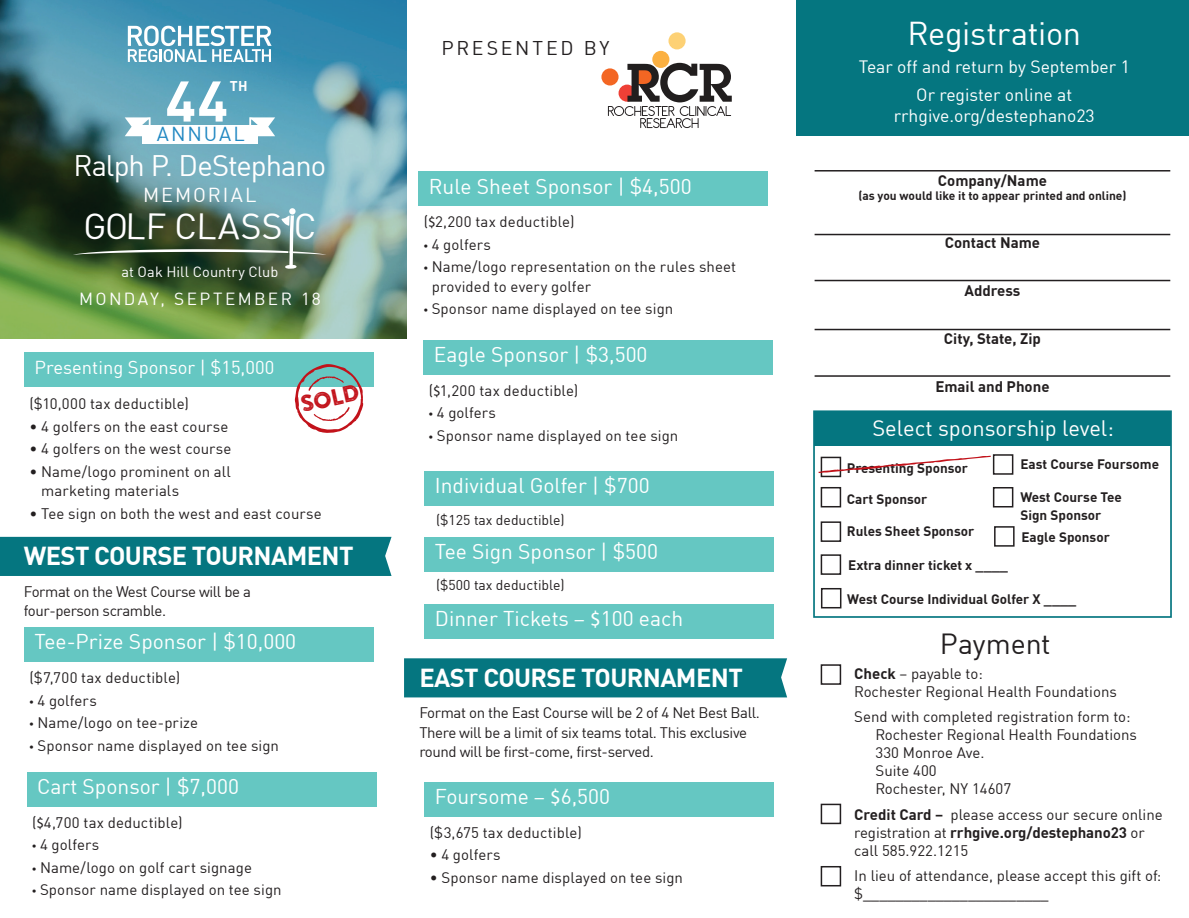
<style>
.page{position:relative;width:1189px;height:918px;background:#fff}
.page>*{position:absolute;margin:0;border:0;box-sizing:border-box;transform-origin:0 0}
.t1{font:700 56.4px "DIN Offc";color:#fff}
.t2{font:35.85px "DIN Offc";color:#fff}
.t3{font:32.4px "DIN Offc";letter-spacing:-.01em;color:#fff}
.t4{font:29.1px "DIN Offc";letter-spacing:-.035em;color:#fff}
.t5{font:28.5px "DIN Offc";letter-spacing:-.005em;color:#231f20}
.t6{font:700 25.5px "DIN Offc";letter-spacing:-.025em;color:#fff}
.t7{font:22.95px "Brandon Printed Two";color:#c2121a}
.t8{font:21.9px "DIN Offc";color:#fff}
.t9{font:21px "DIN Offc";color:#fff}
.t10{font:19.8px "DIN Offc";letter-spacing:.095em;color:#fff}
.t11{font:19.8px "DIN Offc";letter-spacing:.095em;color:#2188c2}
.t12{font:19.5px "DIN Offc";letter-spacing:.14em;color:#231f20}
.t13{font:18.3px "DIN Offc";color:#fff}
.t14{font:17.55px/27.8px "DIN Offc";color:#fff;text-align:center}
.t15{font:17.25px "DIN Offc";letter-spacing:.14em;color:#fff}
.t16{font:15px/18px "DIN Offc";color:#231f20}
.t17{font:15px/19.5px "DIN Offc";letter-spacing:-.025em;color:#231f20}
.t18{font:700 15px "DIN Offc";color:#231f20}
.t19{font:14.55px "DIN Offc";letter-spacing:.005em;color:#fff}
.t20{font:13.95px "DIN Offc";color:#231f20}
.t21{font:700 13.95px "DIN Offc";color:#fff}
.t22{font:700 13.5px/18px "DIN Offc";color:#231f20}
.t23{font:700 12px "DIN Offc";color:#231f20}
.s1{font-family:"Myriad Pro"}
.s2{font-weight:700}
</style>
<div class="page">
<div style="left:796px;top:0;width:392px;height:135px;background:#057680"></div>
<hr style="left:814px;top:375px;width:356px;height:2px;background:#231f20">
<hr style="left:814px;top:234px;width:356px;height:1px;background:#231f20">
<hr style="left:814px;top:280px;width:356px;height:1px;background:#231f20">
<hr style="left:814px;top:329px;width:356px;height:1px;background:#231f20">
<hr style="left:814px;top:170px;width:356px;height:2px;background:#231f20">
<div style="left:0;top:537px;width:391px;height:39px;background:#057680"></div>
<div style="left:820px;top:664px;width:21px;height:21px;border:2px solid #231f20"></div>
<div style="left:814px;top:411px;width:356px;height:34px;background:#057680"></div>
<div style="left:813px;top:410px;width:358px;height:208px;border:2px solid #057680"></div>
<div style="left:820px;top:457px;width:21px;height:20px;border:2px solid #231f20"></div>
<div style="left:821px;top:588px;width:20px;height:20px;border:2px solid #231f20"></div>
<div style="left:994px;top:526px;width:20px;height:21px;border:2px solid #231f20"></div>
<div style="left:992px;top:454px;width:21px;height:21px;border:2px solid #231f20"></div>
<div style="left:820px;top:487px;width:21px;height:20px;border:2px solid #231f20"></div>
<div style="left:820px;top:521px;width:21px;height:21px;border:2px solid #231f20"></div>
<div style="left:820px;top:866px;width:21px;height:20px;border:2px solid #231f20"></div>
<div style="left:820px;top:804px;width:21px;height:20px;border:2px solid #231f20"></div>
<div style="left:24px;top:352px;width:349px;height:35px;background:#65c7c2"></div>
<div style="left:27px;top:772px;width:349px;height:35px;background:#65c7c2"></div>
<div style="left:424px;top:782px;width:349px;height:35px;background:#65c7c2"></div>
<div style="left:418px;top:172px;width:349px;height:34px;background:#65c7c2"></div>
<div style="left:424px;top:340px;width:348px;height:35px;background:#65c7c2"></div>
<div style="left:425px;top:604px;width:348px;height:34px;background:#65c7c2"></div>
<div style="left:425px;top:537px;width:348px;height:35px;background:#65c7c2"></div>
<div style="left:425px;top:471px;width:348px;height:35px;background:#65c7c2"></div>
<div style="left:24px;top:627px;width:349px;height:35px;background:#65c7c2"></div>
<div style="left:404px;top:658px;width:383px;height:39px;background:#057680"></div>
<svg style="left:295px;top:364px;width:68px;height:69px"></svg>
<svg style="left:818px;top:456px;width:172px;height:17px"></svg>
<div style="left:992px;top:487px;width:21px;height:21px;border:2px solid #231f20"></div>
<div style="left:820px;top:554px;width:21px;height:21px;border:2px solid #231f20"></div>
<img style="left:0;top:0;width:406px;height:338px">
<svg style="left:73px;top:215px;width:253px;height:54px;background:#445a45"></svg>
<div style="left:289px;top:208px;width:6px;height:7px;background:#fff;border-radius:50%"></div>
<svg style="left:128px;top:26px;width:143px;height:36px"></svg>
<div style="left:142px;top:125px;width:116px;height:19px;background:#fff"></div>
<svg style="left:125px;top:117px;width:26px;height:19px"></svg>
<svg style="left:249px;top:117px;width:26px;height:19px"></svg>
<div style="left:601px;top:68px;width:17px;height:18px;background:#f36623;border-radius:50%"></div>
<div style="left:652px;top:51px;width:17px;height:17px;background:#fbb041;border-radius:50%"></div>
<div style="left:668px;top:32px;width:17px;height:17px;background:#fdd175;border-radius:50%"></div>
<svg style="left:608px;top:63px;width:123px;height:65px"></svg>
<h1 class="t1" style="left:165px;top:64px;width:64px">44</h1>
<p class="t21" style="left:230px;top:77px;width:19px">TH</p>
<h3 class="t11" style="left:157px;top:122px;width:90px">ANNUAL</h3>
<h3 class="t4" style="left:74px;top:148px;width:254px">Ralph P. DeStephano</h3>
<h3 class="t10" style="left:143px;top:182px;width:115px">MEMORIAL</h3>
<h2 class="t2" style="left:84px;top:202px;width:235px;rotate:1deg">GOLF CLASS C</h2>
<p class="t19" style="left:121px;top:262px;width:158px">at Oak Hill Country Club</p>
<p class="t15" style="left:79px;top:288px;width:243px">MONDAY, SEPTEMBER 18</p>
<p class="t13" style="left:35px;top:356px;width:241px">Presenting Sponsor | $15,000</p>
<p class="t16" style="left:29px;top:394px;width:161px">($10,000 tax deductible)</p>
<p class="t16" style="left:29px;top:417px;width:200px">• 4 golfers on the east course</p>
<p class="t16" style="left:29px;top:439px;width:204px">• 4 golfers on the west course</p>
<p class="t16" style="left:41px;top:461px;width:191px;line-height:19.5px;text-indent:-12px">• Name/logo prominent on all marketing materials</p>
<p class="t16" style="left:29px;top:504px;width:294px">• Tee sign on both the west and east course</p>
<h3 class="t7" style="left:298px;top:390px;width:62px;rotate:-12deg">SOLD</h3>
<h3 class="t6" style="left:24px;top:539px;width:331px">WEST COURSE TOURNAMENT</h3>
<p class="t17" style="left:24px;top:581px;width:229px">Format on the West Course will be a four-person scramble.</p>
<h3 class="t9" style="left:35px;top:629px;width:263px">Tee-Prize Sponsor | $10,000</h3>
<p class="t16" style="left:29px;top:669px;width:152px">($7,700 tax deductible)</p>
<p class="t16" style="left:29px;top:691px;width:69px"><span class="s1">•</span> 4 golfers</p>
<p class="t16" style="left:29px;top:714px;width:170px"><span class="s1">•</span> Name/logo on tee-prize</p>
<p class="t16" style="left:29px;top:736px;width:251px"><span class="s1">•</span> Sponsor name displayed on tee sign</p>
<h3 class="t9" style="left:37px;top:773px;width:203px">Cart Sponsor | $7,000</h3>
<p class="t16" style="left:32px;top:813px;width:152px">(<span class="s1">$</span>4,700 tax deductible)</p>
<p class="t16" style="left:32px;top:836px;width:69px"><span class="s1">•</span> 4 golfers</p>
<p class="t16" style="left:32px;top:858px;width:221px"><span class="s1">•</span> Name/logo on golf cart signage</p>
<p class="t16" style="left:32px;top:881px;width:251px"><span class="s1">•</span> Sponsor name displayed on tee sign</p>
<h3 class="t12" style="left:441px;top:35px;width:170px">PRESENTED BY</h3>
<h3 class="t9" style="left:429px;top:173px;width:264px">Rule Sheet Sponsor | $4,500</h3>
<p class="t16" style="left:423px;top:213px;width:152px">(<span class="s1">$</span>2,200 tax deductible)</p>
<p class="t16" style="left:423px;top:235px;width:69px"><span class="s1">•</span> 4 golfers</p>
<p class="t16" style="left:432px;top:257px;width:306px;line-height:19.5px;text-indent:-8px"><span class="s1">•</span> Name/logo representation on the rules sheet provided to every golfer</p>
<p class="t16" style="left:423px;top:300px;width:251px"><span class="s1">•</span> Sponsor name displayed on tee sign</p>
<h3 class="t9" style="left:434px;top:341px;width:215px">Eagle Sponsor | $3,500</h3>
<p class="t16" style="left:429px;top:381px;width:151px">(<span class="s1">$</span>1,200 tax deductible)</p>
<p class="t16" style="left:429px;top:404px;width:69px"><span class="s1">•</span> 4 golfers</p>
<p class="t16" style="left:429px;top:426px;width:251px"><span class="s1">•</span> Sponsor name displayed on tee sign</p>
<h3 class="t9" style="left:435px;top:473px;width:216px">Individual Golfer | $700</h3>
<p class="t20" style="left:436px;top:511px;width:130px">($125 tax deductible)</p>
<h3 class="t9" style="left:435px;top:538px;width:225px">Tee Sign Sponsor | $500</h3>
<p class="t20" style="left:436px;top:576px;width:130px">($500 tax deductible)</p>
<h3 class="t9" style="left:435px;top:605px;width:250px">Dinner Tickets <span class="s1">– $</span>100 each</h3>
<h3 class="t6" style="left:419px;top:661px;width:325px">EAST COURSE TOURNAMENT</h3>
<p class="t17" style="left:419px;top:703px;width:342px">Format on the East Course will be 2 of 4 Net Best Ball.<br>There will be a limit of six teams total. This exclusive round will be first-come, first-served.</p>
<h3 class="t9" style="left:435px;top:783px;width:177px">Foursome <span class="s1">– $</span>6,500</h3>
<p class="t16" style="left:429px;top:823px;width:154px">($3,675 tax deductible)</p>
<p class="t16" style="left:429px;top:846px;width:73px">• 4 golfers</p>
<p class="t16" style="left:429px;top:868px;width:255px">• Sponsor name displayed on tee sign</p>
<h3 class="t3" style="left:907px;top:14px;width:175px">Registration</h3>
<p class="t14" style="left:858px;top:53px;width:272px">Tear off and return by September 1<br>Or register online at</p>
<p class="t14" style="left:893px;top:102px;width:202px">rrhgive.org/destephano23</p>
<p class="t18" style="left:937px;top:170px;width:111px">Company/Name</p>
<p class="t23" style="left:858px;top:188px;width:270px">(as you would like it to appear printed and online)</p>
<p class="t18" style="left:944px;top:233px;width:97px">Contact Name</p>
<p class="t18" style="left:964px;top:281px;width:57px">Address</p>
<p class="t18" style="left:943px;top:329px;width:98px">City, State, Zip</p>
<p class="t18" style="left:935px;top:377px;width:116px">Email and Phone</p>
<h3 class="t8" style="left:872px;top:415px;width:243px">Select sponsorship level:</h3>
<p class="t22" style="left:846px;top:458px;width:123px">Presenting Sponsor</p>
<p class="t22" style="left:846px;top:490px;width:82px">Cart Sponsor</p>
<p class="t22" style="left:846px;top:521px;width:129px">Rules Sheet Sponsor</p>
<p class="t22" style="left:848px;top:555px;width:161px">Extra dinner ticket x ____</p>
<p class="t22" style="left:1020px;top:455px;width:140px">East Course Foursome</p>
<p class="t22" style="left:1020px;top:488px;width:103px">West Course Tee<br>Sign Sponsor</p>
<p class="t22" style="left:1021px;top:527px;width:90px">Eagle Sponsor</p>
<p class="t22" style="left:847px;top:590px;width:230px">West Course Individual Golfer X ____</p>
<h3 class="t5" style="left:939px;top:626px;width:112px">Payment</h3>
<p class="t16" style="left:854px;top:664px;width:264px"><span class="s2">Check</span> – payable to:<br>Rochester Regional Health Foundations</p>
<p class="t16" style="left:875px;top:708px;width:263px;text-indent:-21px">Send with completed registration form to:<br>Rochester Regional Health Foundations<br>330 Monroe Ave.<br>Suite 400<br>Rochester, NY 14607</p>
<p class="t16" style="left:854px;top:805px;width:310px"><span class="s2">Credit Card –</span> please access our secure online registration at <span class="s2">rrhgive.org/destephano23</span> or call 585.922.1215</p>
<p class="t16" style="left:854px;top:867px;width:308px">In lieu of attendance, please accept this gift of: $_______________________</p>
</div>
